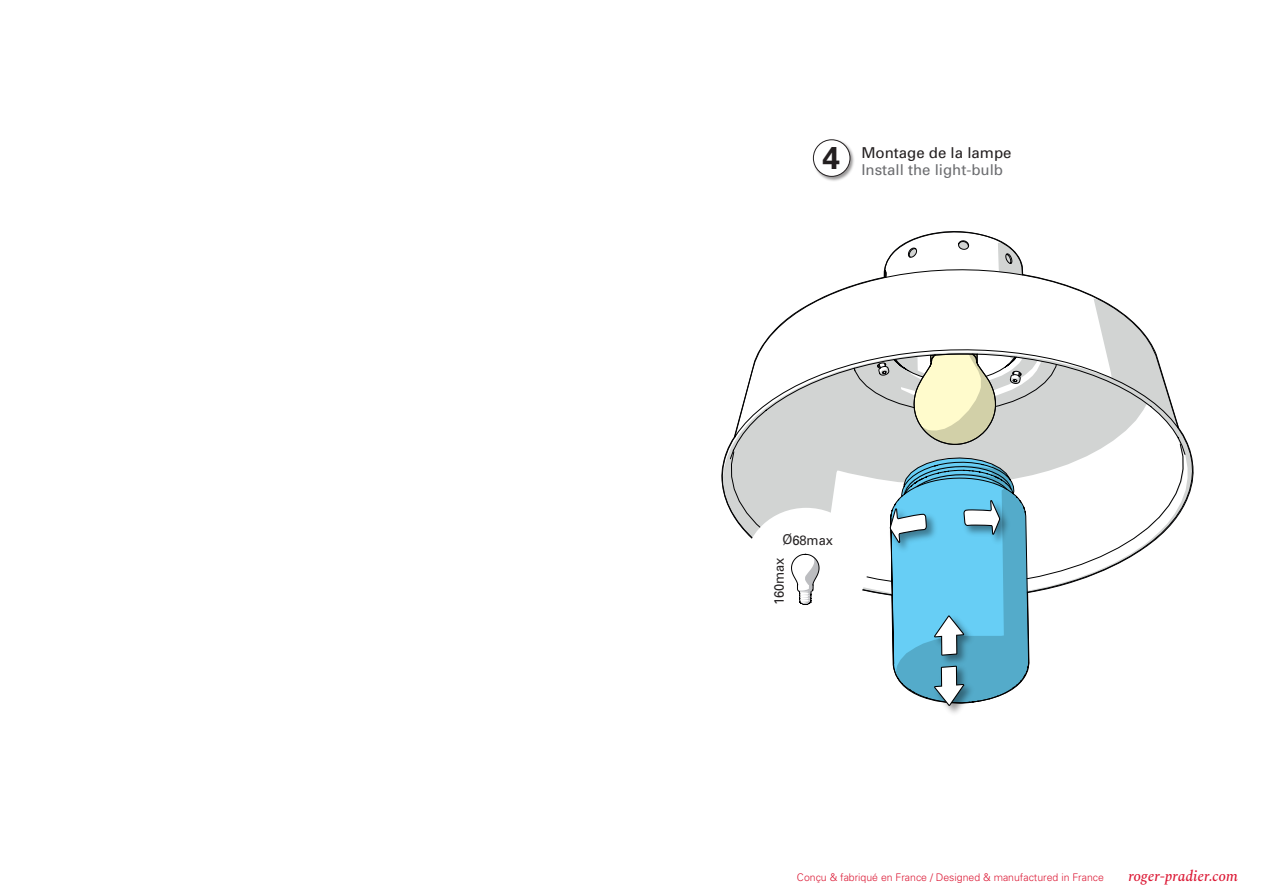
<style>
.page{position:relative;width:1263px;height:893px;background:#fff}
.page>*{position:absolute;margin:0;border:0;box-sizing:border-box;transform-origin:0 0}
.t1{font:700 31.5px "Univers LT Std";color:#231f20}
.t2{font:15px "Univers";color:#6c6d70}
.t3{font:italic 500 15px "Spectral";color:#dc1a36}
.t4{font:15px "Univers";color:#231f20}
.t5{font:13.5px "Univers";color:#262324;scale:.95 1}
.t6{font:300 10.5px "Univers";color:#dc1a36}
</style>
<div class="page">
<img style="left:812px;top:139px;width:42px;height:42px">
<div style="left:813px;top:140px;width:37px;height:36px;background:#fff;border-radius:50%"></div>
<div style="left:813px;top:139px;width:37px;height:38px;border:1px solid #231f20;border-radius:50%"></div>
<svg style="left:721px;top:282px;width:473px;height:384px"></svg>
<img style="left:945px;top:706px;width:17px;height:7px">
<svg style="left:886px;top:458px;width:143px;height:248px"></svg>
<div style="left:745px;top:508px;width:123px;height:116px;background:#fff;border-radius:50%"></div>
<svg style="left:791px;top:553px;width:29px;height:52px"></svg>
<svg style="left:853px;top:231px;width:204px;height:214px"></svg>
<h1 class="t1" style="left:822px;top:139px;width:19px">4</h1>
<h2 class="t4" style="left:861px;top:144px;width:152px">Montage de la lampe</h2>
<h2 class="t2" style="left:861px;top:160px;width:143px">Install the light-bulb</h2>
<p class="t5" style="left:782px;top:532px;width:55px">Ø68max</p>
<p class="t5" style="left:771px;top:605px;width:52px;rotate:-90deg">160max</p>
<p class="t6" style="left:797px;top:871px;width:308px">Conçu &amp; fabriqué en France / Designed &amp; manufactured in France</p>
<h2 class="t3" style="left:1128px;top:865px;width:111px">roger-pradier.com</h2>
</div>
